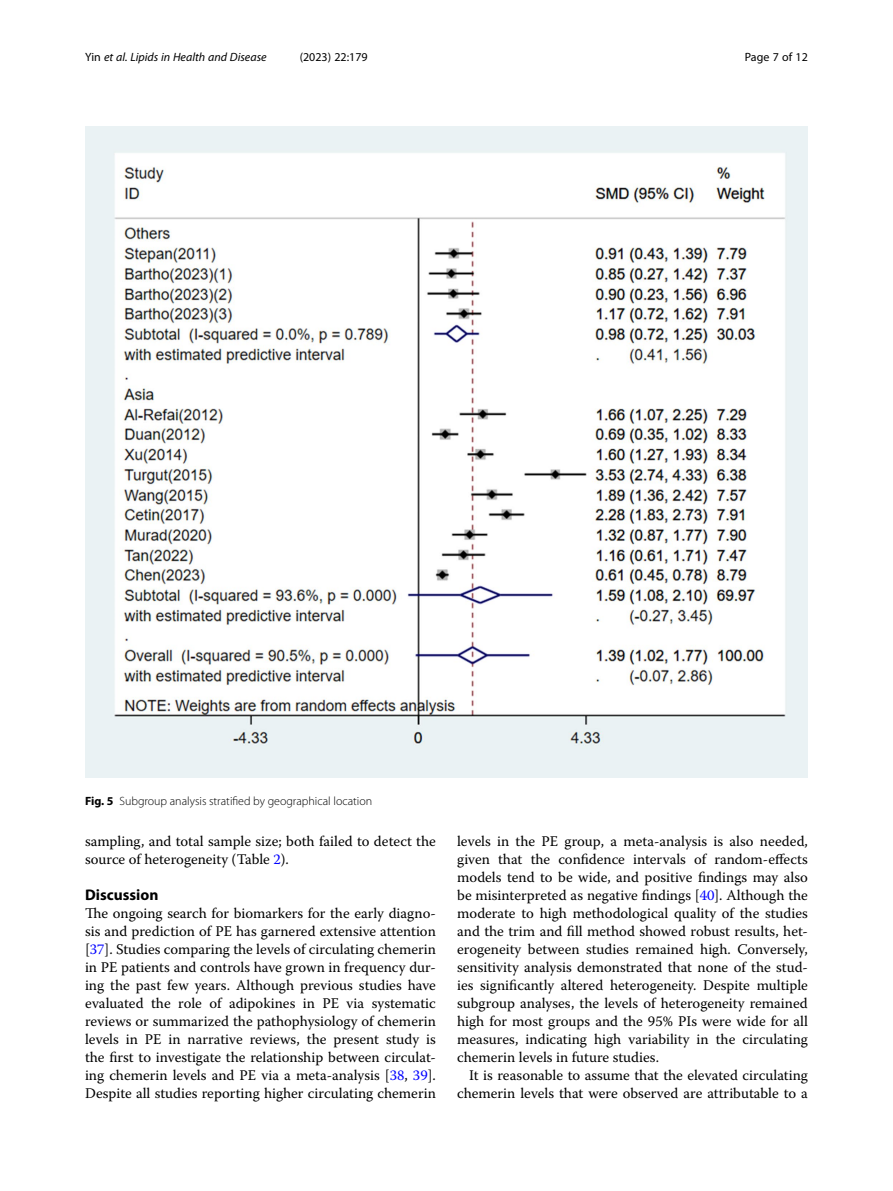
<style>
.page{position:relative;width:893px;height:1191px;background:#fff}
.page>*{position:absolute;margin:0;border:0;box-sizing:border-box;transform-origin:0 0}
.Head_1{font:700 15.45px "Myriad Pro";color:#000}
.Body_Text{font:14.7px/18px "Warnock Pro";color:#000;text-align:justify}
.Body_Text_Indent{font:14.7px/18px "Warnock Pro";color:#000}
.Figure_Caption{font:300 12px "Myriad Pro";color:#000}
.t1{font:italic 12px "Myriad Pro";color:#000}
.t2{font:12px "Myriad Pro";color:#000}
.s1{font-style:normal}
.s2{font-weight:700}
.s3{color:#00f}
</style>
<div class="page">
<img style="left:85px;top:126px;width:723px;height:651px">
<p class="t1" style="left:85px;top:50px;width:183px"><span class="s1">Yin</span> et al. Lipids in Health and Disease</p>
<p class="t2" style="left:300px;top:50px;width:70px">(2023) 22:179</p>
<p class="t2" style="left:745px;top:50px;width:65px">Page 7 of 12</p>
<p class="Figure_Caption" style="left:85px;top:794px;width:289px"><span class="s2">Fig. 5</span> Subgroup analysis stratified by geographical location</p>
<p class="Body_Text_Indent" style="left:85px;top:832px;width:352px">sampling, and total sample size; both failed to detect the source of heterogeneity (Table <span class="s3">2</span>).</p>
<p class="Head_1" style="left:85px;top:885px;width:75px">Discussion</p>
<p class="Body_Text" style="left:85px;top:904px;width:352px">The ongoing search for biomarkers for the early diagno&shy;sis and prediction of PE has garnered extensive attention [<span class="s3">37</span>]. Studies comparing the levels of circulating chemerin in PE patients and controls have grown in frequency dur&shy;ing the past few years. Although previous studies have evaluated the role of adipokines in PE via systematic reviews or summarized the pathophysiology of chemerin levels in PE in narrative reviews, the present study is the first to investigate the relationship between circulat&shy;ing chemerin levels and PE via a meta-analysis [<span class="s3">38</span>, <span class="s3">39</span>].<br>Despite all studies reporting higher circulating chemerin</p>
<p class="Body_Text" style="left:457px;top:832px;width:352px">levels in the PE group, a meta-analysis is also needed, given that the confidence intervals of random-effects models tend to be wide, and positive findings may also be misinterpreted as negative findings [<span class="s3">40</span>]. Although the moderate to high methodological quality of the studies and the trim and fill method showed robust results, het&shy;erogeneity between studies remained high. Conversely, sensitivity analysis demonstrated that none of the stud&shy;ies significantly altered heterogeneity. Despite multiple subgroup analyses, the levels of heterogeneity remained high for most groups and the 95% PIs were wide for all measures, indicating high variability in the circulating chemerin levels in future studies.</p>
<p class="Body_Text_Indent" style="left:457px;top:1066px;width:352px;text-align:right">It is reasonable to assume that the elevated circulating chemerin levels that were observed are attributable to a</p>
</div>
